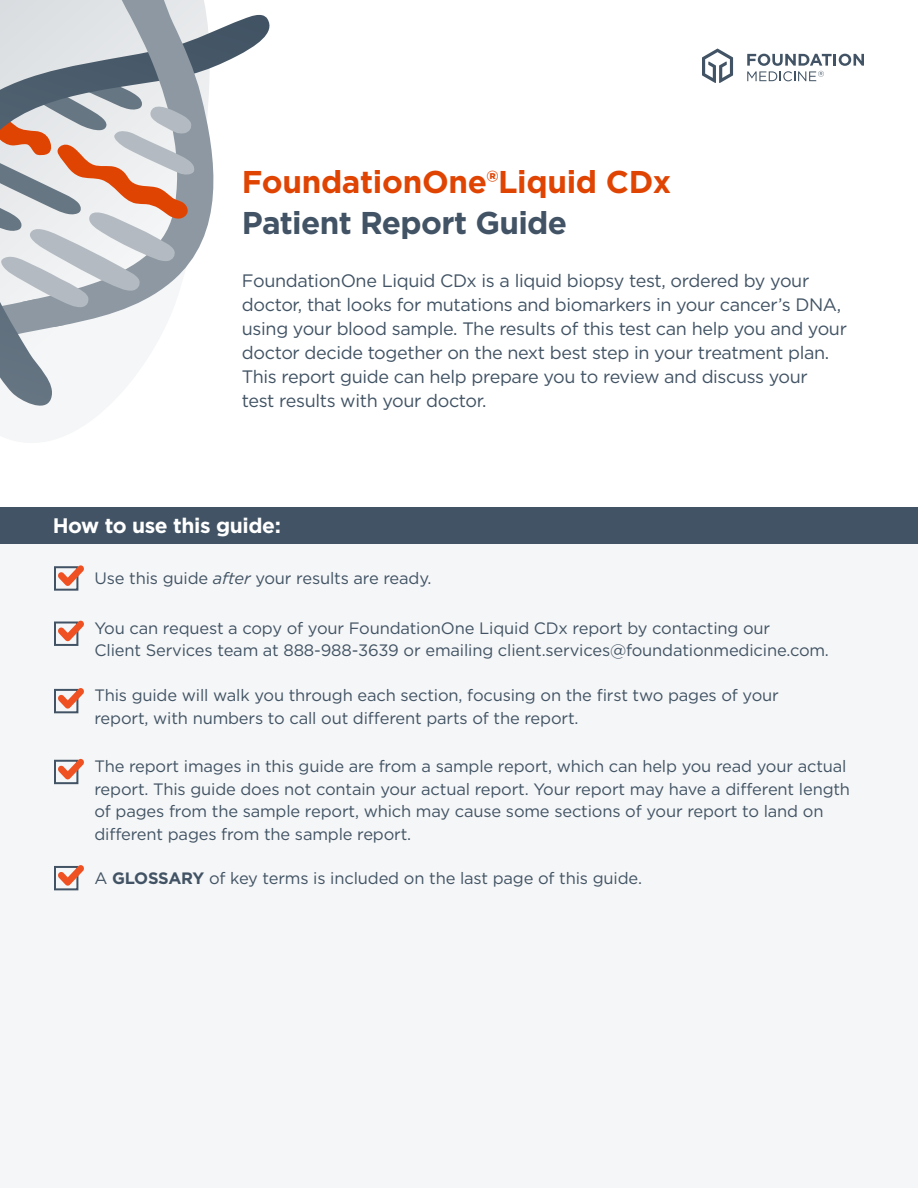
<style>
.page{position:relative;width:918px;height:1188px;background:#fff}
.page>*{position:absolute;margin:0;border:0;box-sizing:border-box;transform-origin:0 0}
.t1{font:700 31.5px "Gotham";letter-spacing:-.01em;color:#e04403}
.t2{font:700 31.5px "Gotham";letter-spacing:-.02em;color:#415364}
.t3{font:700 21px "Gotham";letter-spacing:-.02em;color:#fff}
.t4{font:18px/24px "Gotham";letter-spacing:-.02em;color:#415364}
.t5{font:16.5px/22.5px "Gotham";letter-spacing:-.01em;color:#415364}
.s1{font-style:italic}
.s2{font-weight:700}
</style>
<div class="page">
<svg style="left:0;top:15px;width:270px;height:391px"></svg>
<svg style="left:22px;top:0;width:205px;height:327px"></svg>
<svg style="left:0;top:66px;width:195px;height:304px"></svg>
<div style="left:0;top:508px;width:918px;height:680px;background:#f5f6f7"></div>
<div style="left:0;top:508px;width:918px;height:36px;background:#415364"></div>
<div style="left:54px;top:566px;width:24px;height:25px;border:2px solid #415364"></div>
<svg style="left:58px;top:565px;width:26px;height:21px"></svg>
<div style="left:54px;top:622px;width:24px;height:24px;border:2px solid #415364"></div>
<svg style="left:58px;top:620px;width:26px;height:21px"></svg>
<div style="left:54px;top:689px;width:24px;height:24px;border:2px solid #415364"></div>
<svg style="left:58px;top:688px;width:26px;height:21px"></svg>
<div style="left:54px;top:760px;width:24px;height:24px;border:2px solid #415364"></div>
<svg style="left:58px;top:759px;width:26px;height:20px"></svg>
<svg style="left:702px;top:49px;width:31px;height:34px"></svg>
<svg style="left:747px;top:54px;width:117px;height:27px"></svg>
<div style="left:54px;top:866px;width:24px;height:24px;border:2px solid #415364"></div>
<svg style="left:58px;top:865px;width:26px;height:21px"></svg>
<h1 class="t1" style="left:242px;top:161px;width:431px">FoundationOne®Liquid CDx</h1>
<h1 class="t2" style="left:242px;top:202px;width:327px">Patient Report Guide</h1>
<p class="t4" style="left:242px;top:268px;width:607px">FoundationOne Liquid CDx is a liquid biopsy test, ordered by your doctor, that looks for mutations and biomarkers in your cancer’s DNA, using your blood sample. The results of this test can help you and your doctor decide together on the next best step in your treatment plan.<br>This report guide can help prepare you to review and discuss your<br>test results with your doctor.</p>
<p class="t3" style="left:53px;top:512px;width:230px">How to use this guide:</p>
<p class="t5" style="left:94px;top:567px;width:339px">Use this guide <span class="s1">after</span> your results are ready.</p>
<p class="t5" style="left:94px;top:616px;width:736px">You can request a copy of your FoundationOne Liquid CDx report by contacting our<br>Client Services team at 888-988-3639 or emailing client.services@foundationmedicine.com.</p>
<p class="t5" style="left:94px;top:684px;width:686px">This guide will walk you through each section, focusing on the first two pages of your report, with numbers to call out different parts of the report.</p>
<p class="t5" style="left:94px;top:755px;width:757px">The report images in this guide are from a sample report, which can help you read your actual report. This guide does not contain your actual report. Your report may have a different length of pages from the sample report, which may cause some sections of your report to land on different pages from the sample report.</p>
<p class="t5" style="left:94px;top:867px;width:549px">A <span class="s2">GLOSSARY</span> of key terms is included on the last page of this guide.</p>
</div>
